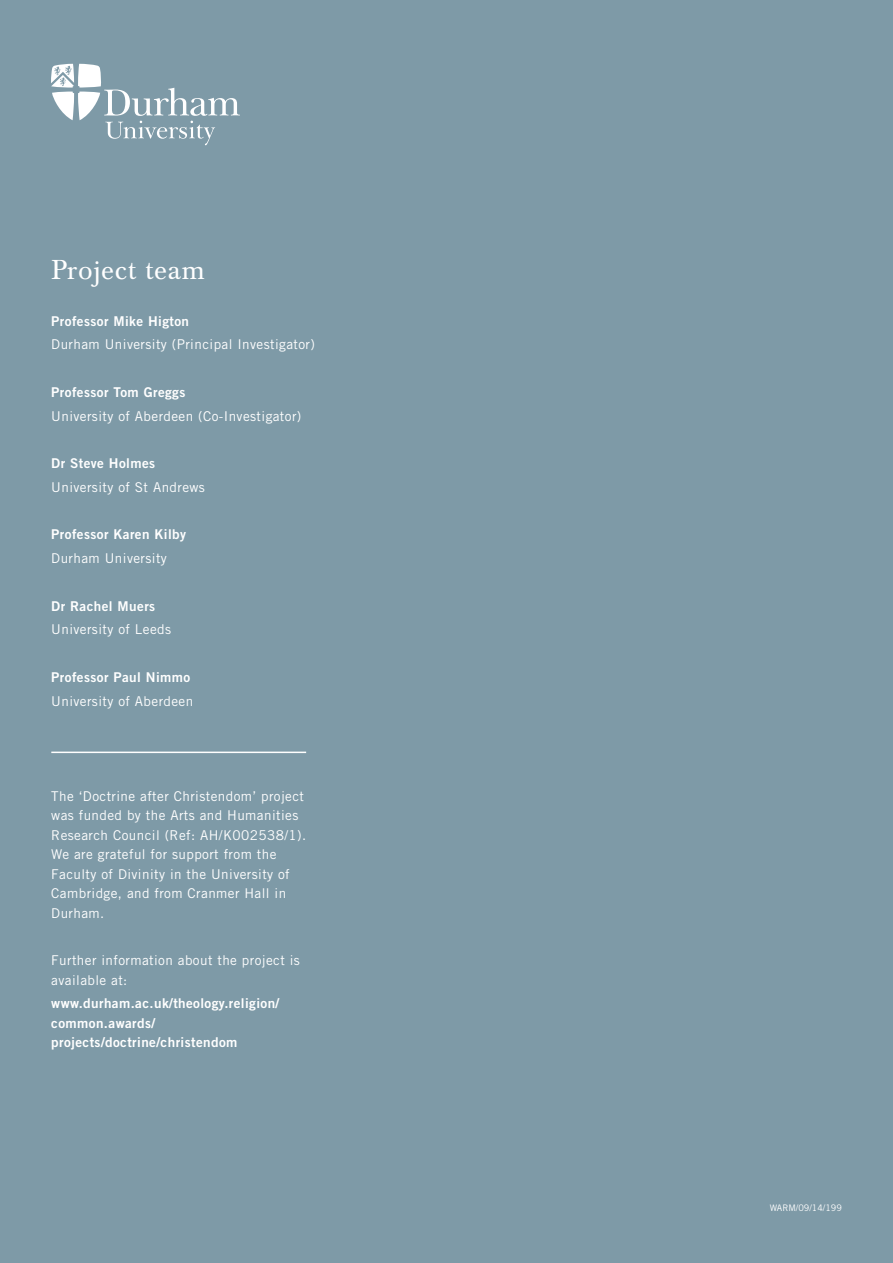
<style>
.page{position:relative;width:893px;height:1263px;background:#7e9aa7}
.page>*{position:absolute;margin:0;border:0;box-sizing:border-box;transform-origin:0 0}
.t1{font:27px "Baskerville BQ";letter-spacing:.03em;color:#fff}
.t2{font:13.5px/19.5px "Trade Gothic";letter-spacing:.03em;color:#fff}
.t3{font:13.5px/19.5px "Trade Gothic Bold Two";letter-spacing:.03em;color:#fff}
.t4{font:9px "Trade Gothic";color:#fff}
</style>
<div class="page">
<hr style="left:51px;top:751px;width:255px;height:2px;background:#fff">
<svg style="left:51px;top:64px;width:189px;height:81px"></svg>
<h1 class="t1" style="left:51px;top:255px;width:155px">Project team</h1>
<p class="t3" style="left:51px;top:311px;width:139px">Professor Mike Higton</p>
<p class="t2" style="left:51px;top:334px;width:265px">Durham University (Principal Investigator)</p>
<p class="t3" style="left:51px;top:382px;width:136px">Professor Tom Greggs</p>
<p class="t2" style="left:51px;top:406px;width:252px">University of Aberdeen (Co-Investigator)</p>
<p class="t3" style="left:51px;top:453px;width:105px">Dr Steve Holmes</p>
<p class="t2" style="left:51px;top:477px;width:155px">University of St Andrews</p>
<p class="t3" style="left:51px;top:524px;width:136px">Professor Karen Kilby</p>
<p class="t2" style="left:51px;top:548px;width:117px">Durham University</p>
<p class="t3" style="left:51px;top:596px;width:105px">Dr Rachel Muers</p>
<p class="t2" style="left:51px;top:620px;width:121px">University of Leeds</p>
<p class="t3" style="left:51px;top:667px;width:140px">Professor Paul Nimmo</p>
<p class="t2" style="left:51px;top:691px;width:143px">University of Aberdeen</p>
<p class="t2" style="left:51px;top:786px;width:256px">The ‘Doctrine after Christendom’ project was funded by the Arts and Humanities Research Council (Ref: AH/K002538/1).<br>We are grateful for support from the Faculty of Divinity in the University of Cambridge, and from Cranmer Hall in Durham.</p>
<p class="t2" style="left:51px;top:950px;width:250px">Further information about the project is available at:</p>
<p class="t3" style="left:51px;top:993px;width:230px">www.durham.ac.uk/theology.religion/ common.awards/ projects/doctrine/christendom</p>
<p class="t4" style="left:770px;top:1203px;width:74px">WARM/09/14/199</p>
</div>
